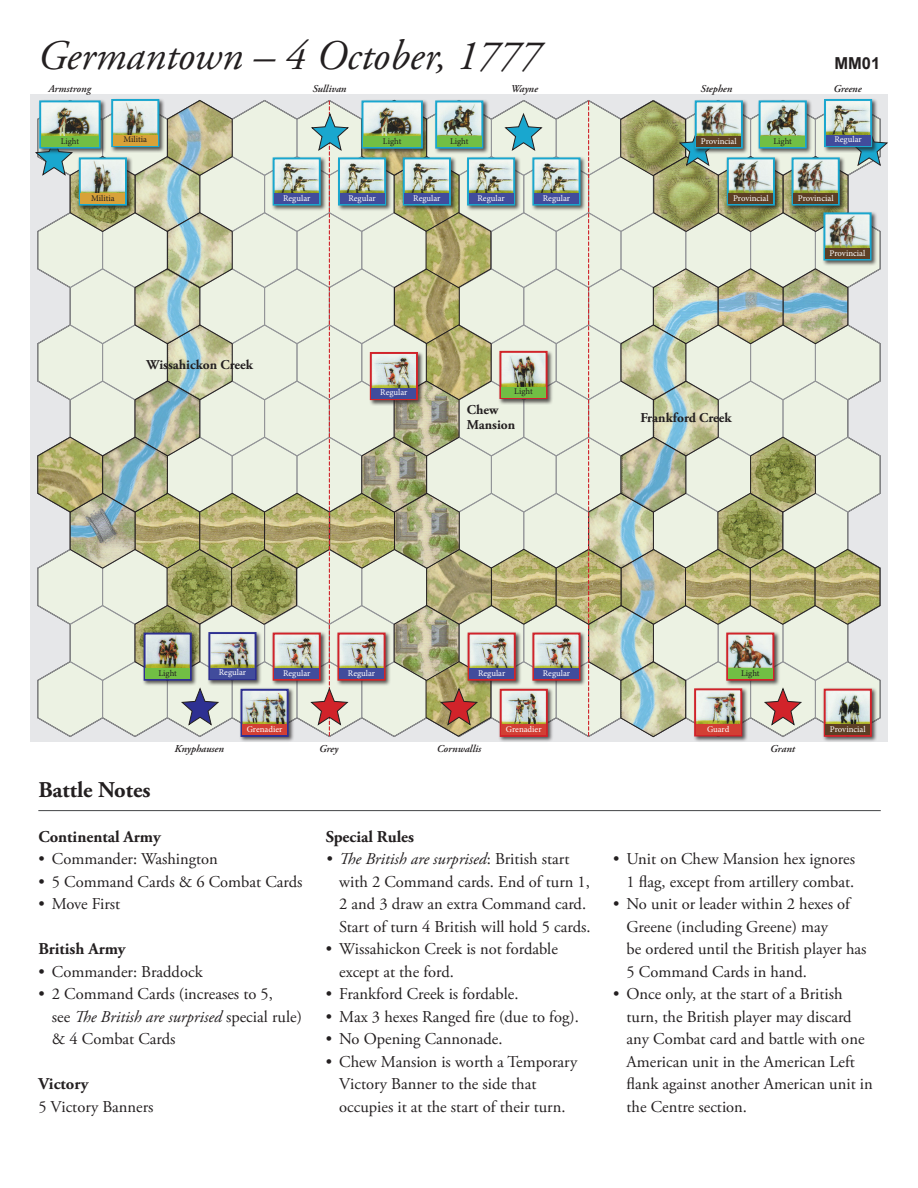
<style>
.page{position:relative;width:918px;height:1188px;background:#fff}
.page>*{position:absolute;margin:0;border:0;box-sizing:border-box;transform-origin:0 0}
.t1{font:italic 42px "Adobe Garamond Pro";color:#231f20}
.t2{font:700 22.5px "Adobe Garamond Pro";color:#231f20}
.t3{font:16.5px/22.5px "Adobe Garamond Pro";color:#231f20}
.t4{font:700 16.5px "Adobe Garamond Pro";color:#231f20}
.t5{font:700 16.5px "Arial";color:#231f20}
.t6{font:700 13.5px "Adobe Garamond Pro";color:#231f20}
.t7{font:italic 600 10.5px "Adobe Garamond Pro";color:#231f20}
.t8{font:8.7px "Minion Pro";color:#fff}
.t9{font:8.7px "Minion Pro";color:#231f20}
.s1{font-style:italic}
</style>
<div class="page">
<div style="left:499px;top:688px;width:55px;height:55px;background:#231f20;opacity:.75"></div>
<div style="left:693px;top:687px;width:55px;height:55px;background:#231f20;opacity:.75"></div>
<div style="left:823px;top:688px;width:55px;height:55px;background:#231f20;opacity:.75"></div>
<div style="left:239px;top:688px;width:55px;height:55px;background:#231f20;opacity:.75"></div>
<img style="left:34px;top:98px;width:854px;height:640px">
<div style="left:242px;top:725px;width:45px;height:10px;background:#d23f34"></div>
<hr style="left:38px;top:810px;width:843px;height:1px;background:#57585a">
<p class="t1" style="left:38px;top:30px;width:505px">Germantown – 4 October, 1777</p>
<p class="t5" style="left:834px;top:52px;width:47px">MM01</p>
<p class="t7" style="left:48px;top:82px;width:44px">Armstrong</p>
<p class="t7" style="left:312px;top:82px;width:36px">Sullivan</p>
<p class="t7" style="left:511px;top:82px;width:29px">Wayne</p>
<p class="t7" style="left:701px;top:82px;width:33px">Stephen</p>
<p class="t7" style="left:833px;top:82px;width:30px">Greene</p>
<p class="t9" style="left:123px;top:134px;width:25px">Militia</p>
<p class="t9" style="left:450px;top:135px;width:20px">Light</p>
<p class="t9" style="left:773px;top:135px;width:20px">Light</p>
<p class="t9" style="left:61px;top:135px;width:20px">Light</p>
<p class="t9" style="left:383px;top:135px;width:20px">Light</p>
<p class="t8" style="left:701px;top:135px;width:37px">Provincial</p>
<p class="t8" style="left:834px;top:134px;width:29px">Regular</p>
<p class="t9" style="left:91px;top:192px;width:25px">Militia</p>
<p class="t8" style="left:283px;top:192px;width:29px">Regular</p>
<p class="t8" style="left:348px;top:192px;width:29px">Regular</p>
<p class="t8" style="left:413px;top:192px;width:29px">Regular</p>
<p class="t8" style="left:477px;top:192px;width:29px">Regular</p>
<p class="t8" style="left:543px;top:192px;width:29px">Regular</p>
<p class="t6" style="left:147px;top:357px;width:108px">Wissahickon Creek</p>
<p class="t8" style="left:380px;top:387px;width:29px">Regular</p>
<p class="t9" style="left:514px;top:386px;width:20px">Light</p>
<p class="t6" style="left:467px;top:402px;width:33px">Chew</p>
<p class="t6" style="left:467px;top:417px;width:50px">Mansion</p>
<p class="t8" style="left:733px;top:192px;width:37px">Provincial</p>
<p class="t8" style="left:798px;top:192px;width:37px">Provincial</p>
<p class="t6" style="left:640px;top:409px;width:93px">Frankford Creek</p>
<p class="t8" style="left:830px;top:247px;width:37px">Provincial</p>
<p class="t9" style="left:158px;top:667px;width:20px">Light</p>
<p class="t8" style="left:219px;top:667px;width:29px">Regular</p>
<p class="t8" style="left:283px;top:667px;width:29px">Regular</p>
<p class="t8" style="left:348px;top:667px;width:29px">Regular</p>
<p class="t8" style="left:478px;top:667px;width:29px">Regular</p>
<p class="t8" style="left:543px;top:667px;width:29px">Regular</p>
<p class="t9" style="left:741px;top:667px;width:20px">Light</p>
<p class="t8" style="left:247px;top:723px;width:37px">Grenadier</p>
<p class="t8" style="left:506px;top:723px;width:37px">Grenadier</p>
<p class="t8" style="left:707px;top:723px;width:24px">Guard</p>
<p class="t7" style="left:174px;top:742px;width:51px">Knyphausen</p>
<p class="t7" style="left:319px;top:742px;width:21px">Grey</p>
<p class="t7" style="left:437px;top:742px;width:46px">Cornwallis</p>
<p class="t7" style="left:770px;top:742px;width:26px">Grant</p>
<p class="t8" style="left:830px;top:723px;width:37px">Provincial</p>
<p class="t2" style="left:38px;top:776px;width:114px">Battle Notes</p>
<p class="t4" style="left:38px;top:827px;width:124px">Continental Army</p>
<p class="t3" style="left:38px;top:848px;width:181px">• Commander: Washington</p>
<p class="t3" style="left:38px;top:871px;width:266px">• 5 Command Cards &amp; 6 Combat Cards</p>
<p class="t3" style="left:38px;top:893px;width:84px">• Move First</p>
<p class="t4" style="left:38px;top:939px;width:89px">British Army</p>
<p class="t3" style="left:38px;top:961px;width:166px">• Commander: Braddock</p>
<p class="t3" style="left:52px;top:983px;width:252px;text-indent:-14px">• 2 Command Cards (increases to 5,<br>see <span class="s1">The British are surprised</span> special rule) &amp; 4 Combat Cards</p>
<p class="t4" style="left:38px;top:1074px;width:52px">Victory</p>
<p class="t3" style="left:38px;top:1096px;width:117px">5 Victory Banners</p>
<p class="t4" style="left:326px;top:827px;width:90px">Special Rules</p>
<p class="t3" style="left:339px;top:848px;width:253px;text-indent:-14px"><span class="s1">• The British are surprised</span>: British start with 2 Command cards. End of turn 1, 2 and 3 draw an extra Command card.<br>Start of turn 4 British will hold 5 cards.</p>
<p class="t3" style="left:339px;top:938px;width:220px;text-indent:-14px">• Wissahickon Creek is not fordable except at the ford.</p>
<p class="t3" style="left:326px;top:983px;width:194px">• Frankford Creek is fordable.</p>
<p class="t3" style="left:326px;top:1006px;width:255px">• Max 3 hexes Ranged fire (due to fog).</p>
<p class="t3" style="left:326px;top:1028px;width:178px">• No Opening Cannonade.</p>
<p class="t3" style="left:339px;top:1051px;width:240px;text-indent:-14px">• Chew Mansion is worth a Temporary<br>Victory Banner to the side that occupies it at the start of their turn.</p>
<p class="t3" style="left:613px;top:848px;width:244px;text-align:right">• Unit on Chew Mansion hex ignores<br>1 flag, except from artillery combat.</p>
<p class="t3" style="left:627px;top:893px;width:241px;text-indent:-14px">• No unit or leader within 2 hexes of<br>Greene (including Greene) may<br>be ordered until the British player has<br>5 Command Cards in hand.</p>
<p class="t3" style="left:627px;top:983px;width:248px;text-indent:-14px">• Once only, at the start of a British turn, the British player may discard any Combat card and battle with one American unit in the American Left flank against another American unit in the Centre section.</p>
</div>
